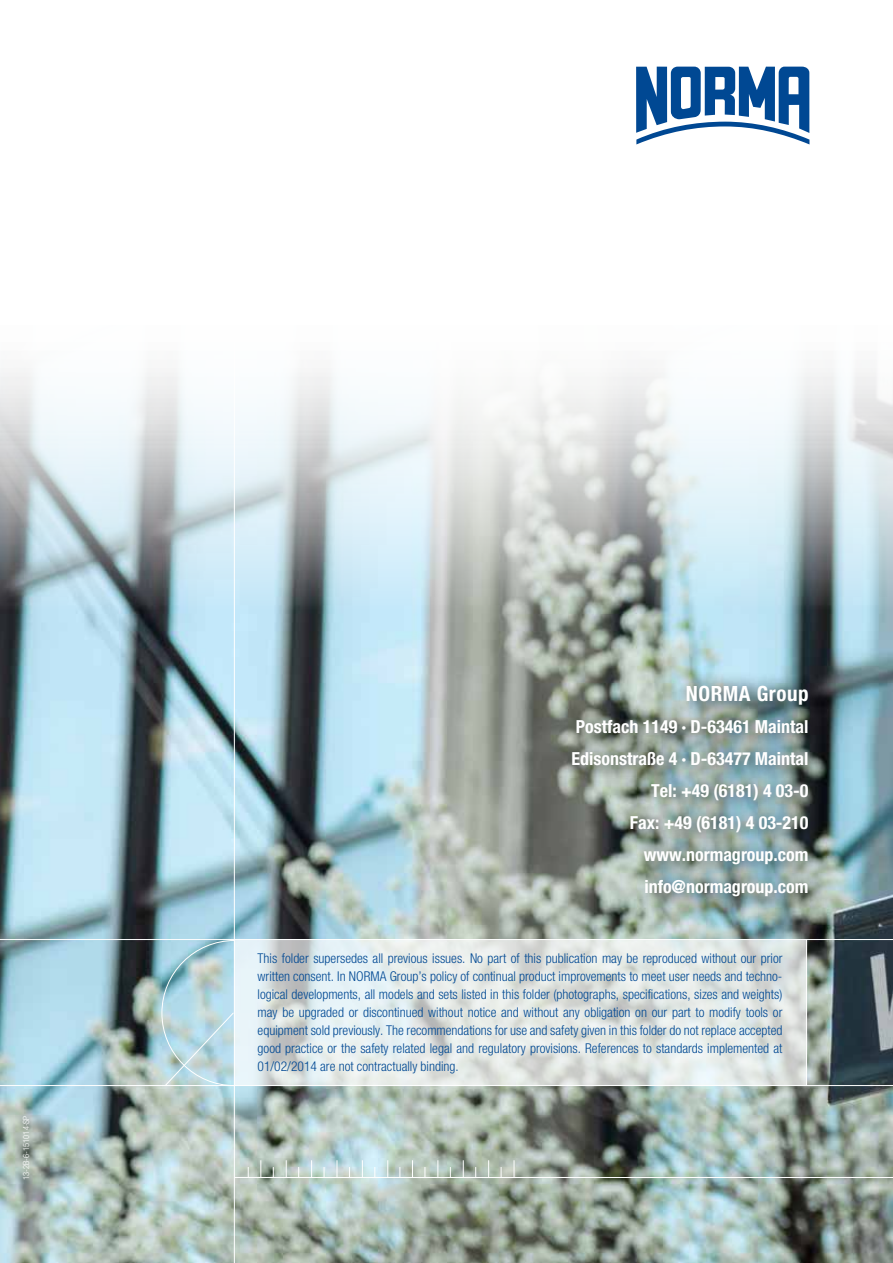
<style>
.page{position:relative;width:893px;height:1263px;background:#fff}
.page>*{position:absolute;margin:0;border:0;box-sizing:border-box;transform-origin:0 0}
.t1{font:700 condensed 21px "Helvetica Neue LT Pro";letter-spacing:.025em;color:#fff}
.t2{font:700 condensed 18px/32px "Helvetica Neue LT Pro";color:#fff;text-align:right}
.t3{font:300 condensed 13.5px/18px "Helvetica Neue LT Std";color:#004893;text-align:justify}
.t4{font:300 condensed 8.55px "Helvetica Neue LT Pro";color:#fff}
</style>
<div class="page">
<img style="left:0;top:368px;width:893px;height:895px">
<svg style="left:636px;top:67px;width:173px;height:77px"></svg>
<svg style="left:557px;top:671px;width:272px;height:246px;background:#849490"></svg>
<hr style="left:235px;top:1177px;width:658px;height:1px;background:#fff">
<hr style="left:0;top:1085px;width:893px;height:1px;background:#fff">
<hr style="left:234px;top:63px;width:1px;height:1200px;background:#fff">
<svg style="left:260px;top:1160px;width:1px;height:17px"></svg>
<svg style="left:286px;top:1160px;width:1px;height:17px"></svg>
<svg style="left:311px;top:1160px;width:1px;height:17px"></svg>
<svg style="left:337px;top:1160px;width:1px;height:17px"></svg>
<svg style="left:362px;top:1160px;width:1px;height:17px"></svg>
<svg style="left:387px;top:1160px;width:1px;height:17px"></svg>
<svg style="left:412px;top:1160px;width:1px;height:17px"></svg>
<svg style="left:437px;top:1160px;width:1px;height:17px"></svg>
<svg style="left:463px;top:1160px;width:1px;height:17px"></svg>
<svg style="left:488px;top:1160px;width:1px;height:17px"></svg>
<svg style="left:514px;top:1160px;width:1px;height:17px"></svg>
<svg style="left:235px;top:940px;width:571px;height:145px;background:#e0e5e4"></svg>
<svg style="left:161px;top:940px;width:73px;height:147px;background:#b2d3dc"></svg>
<hr style="left:806px;top:939px;width:1px;height:146px;background:#fff">
<hr style="left:0;top:939px;width:893px;height:1px;background:#fff">
<p class="t4" style="left:21px;top:1180px;width:66px;rotate:-90deg">13-2B-6-151014-SP</p>
<h1 class="t1" style="left:686px;top:681px;width:124px">NORMA Group</h1>
<h2 class="t2" style="left:572px;top:711px;width:238px">Postfach 1149 · D-63461 Maintal<br>Edisonstraße 4 · D-63477 Maintal<br>Tel: +49 (6181) 4 03-0<br>Fax: +49 (6181) 4 03-210 www.normagroup.com info@normagroup.com</h2>
<p class="t3" style="left:258px;top:949px;width:526px">This folder supersedes all previous issues. No part of this publication may be reproduced without our prior written consent. In NORMA Group’s policy of continual product improvements to meet user needs and techno&shy;logical developments, all models and sets listed in this folder (photographs, specifications, sizes and weights) may be upgraded or discontinued without notice and without any obligation on our part to modify tools or equipment sold previously. The recommendations for use and safety given in this folder do not replace accepted good practice or the safety related legal and regulatory provisions. References to standards implemented at 01/02/2014 are not contractually binding.</p>
</div>
